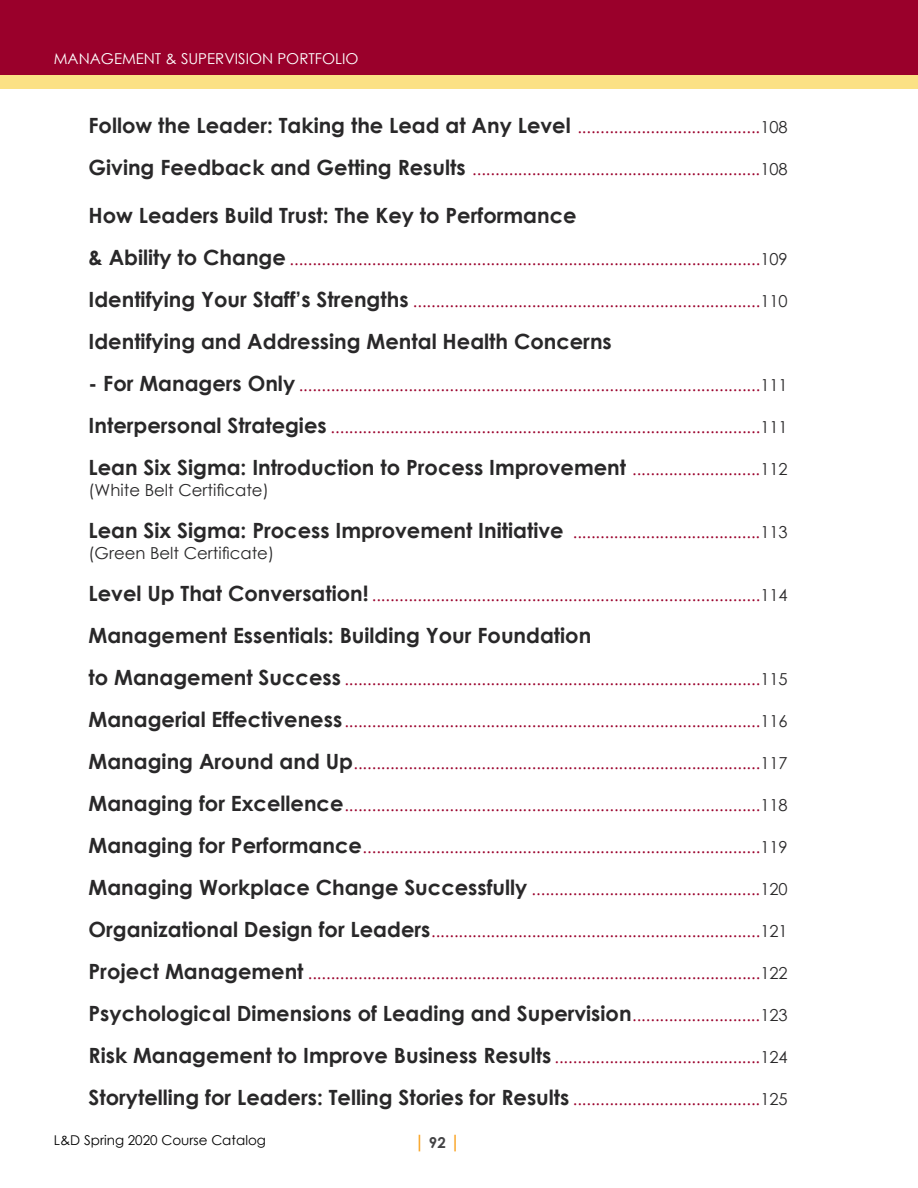
<style>
.page{position:relative;width:918px;height:1188px;background:#fff}
.page>*{position:absolute;margin:0;border:0;box-sizing:border-box;transform-origin:0 0}
.t1{font:700 21px "Century Gothic";color:#292829}
.t2{font:700 18px "Century Gothic";color:#f9a01b}
.t3{font:16.5px "Century Gothic";color:#9a002b}
.t4{font:16.5px "Century Gothic";color:#292829}
.t5{font:15px "Century Gothic";color:#fff}
.t6{font:13.5px "Century Gothic";color:#000}
.s1{font-weight:700;font-size:21px;color:#292829}
.s2{color:#292829}
.s3{font-weight:400;font-size:16.5px;color:#9a002b}
.s4{font-weight:400;font-size:16.5px}
.s5{font-size:15px;color:#434345}
</style>
<div class="page">
<div style="left:0;top:0;width:918px;height:79px;background:#9a002b"></div>
<div style="left:0;top:75px;width:918px;height:13px;background:#fbe185"></div>
<p class="t5" style="left:54px;top:48px;width:306px">MANAGEMENT &amp; SUPERVISION PORTFOLIO</p>
<p class="t3" style="left:89px;top:116px;width:701px"><span class="s1">Follow the Leader: Taking the Lead at Any Level</span> ........................................<span class="s2">108</span></p>
<p class="t3" style="left:89px;top:158px;width:701px"><span class="s1">Giving Feedback and Getting Results</span> ...............................................................<span class="s2">108</span></p>
<p class="t1" style="left:89px;top:200px;width:490px">How Leaders Build Trust: The Key to Performance</p>
<p class="t3" style="left:89px;top:248px;width:701px"><span class="s1">&amp; Ability to Change</span> .......................................................................................................<span class="s2">109</span></p>
<p class="t3" style="left:89px;top:290px;width:701px"><span class="s1">Identifying Your Staff’s Strengths</span> ............................................................................<span class="s2">110</span></p>
<p class="t1" style="left:89px;top:326px;width:525px">Identifying and Addressing Mental Health Concerns</p>
<p class="t3" style="left:89px;top:374px;width:701px"><span class="s1">- For Managers Only</span> .....................................................................................................<span class="s2">111</span></p>
<p class="t3" style="left:89px;top:416px;width:701px"><span class="s1">Interpersonal Strategies</span> ..............................................................................................<span class="s2">111</span></p>
<p class="t1" style="left:89px;top:452px;width:701px">Lean Six Sigma: Introduction to Process Improvement <span class="s3">............................</span><span class="s4">112</span></p>
<p class="t4" style="left:89px;top:479px;width:182px">(White Belt Certificate)</p>
<p class="t1" style="left:89px;top:515px;width:701px">Lean Six Sigma: Process Improvement Initiative <span class="s3">.........................................</span><span class="s4">113</span></p>
<p class="t4" style="left:89px;top:542px;width:187px">(Green Belt Certificate)</p>
<p class="t3" style="left:89px;top:584px;width:701px"><span class="s1">Level Up That Conversation!</span> .....................................................................................<span class="s2">114</span></p>
<p class="t1" style="left:89px;top:620px;width:504px">Management Essentials: Building Your Foundation</p>
<p class="t3" style="left:89px;top:668px;width:701px"><span class="s1">to Management Success</span> ...........................................................................................<span class="s2">115</span></p>
<p class="t3" style="left:89px;top:710px;width:701px"><span class="s1">Managerial Effectiveness</span>...........................................................................................<span class="s2">116</span></p>
<p class="t3" style="left:89px;top:752px;width:701px"><span class="s1">Managing Around and Up</span>.........................................................................................<span class="s2">117</span></p>
<p class="t3" style="left:89px;top:794px;width:701px"><span class="s1">Managing for Excellence</span>...........................................................................................<span class="s2">118</span></p>
<p class="t3" style="left:89px;top:836px;width:701px"><span class="s1">Managing for Performance</span>.......................................................................................<span class="s2">119</span></p>
<p class="t3" style="left:89px;top:878px;width:701px"><span class="s1">Managing Workplace Change Successfully</span> ..................................................<span class="s2">120</span></p>
<p class="t3" style="left:89px;top:920px;width:701px"><span class="s1">Organizational Design for Leaders</span>........................................................................<span class="s2">121</span></p>
<p class="t3" style="left:89px;top:962px;width:701px"><span class="s1">Project Management</span> ...................................................................................................<span class="s2">122</span></p>
<p class="t1" style="left:89px;top:998px;width:701px">Psychological Dimensions of Leading and Supervision<span class="s3">............................</span><span class="s4">123</span></p>
<p class="t3" style="left:89px;top:1046px;width:701px"><span class="s1">Risk Management to Improve Business Results</span> .............................................<span class="s2">124</span></p>
<p class="t1" style="left:89px;top:1082px;width:701px">Storytelling for Leaders: Telling Stories for Results <span class="s3">.........................................</span><span class="s4">125</span></p>
<p class="t6" style="left:54px;top:1130px;width:214px">L&amp;D Spring 2020 Course Catalog</p>
<p class="t2" style="left:414px;top:1128px;width:48px">| <span class="s5">92</span> |</p>
</div>
